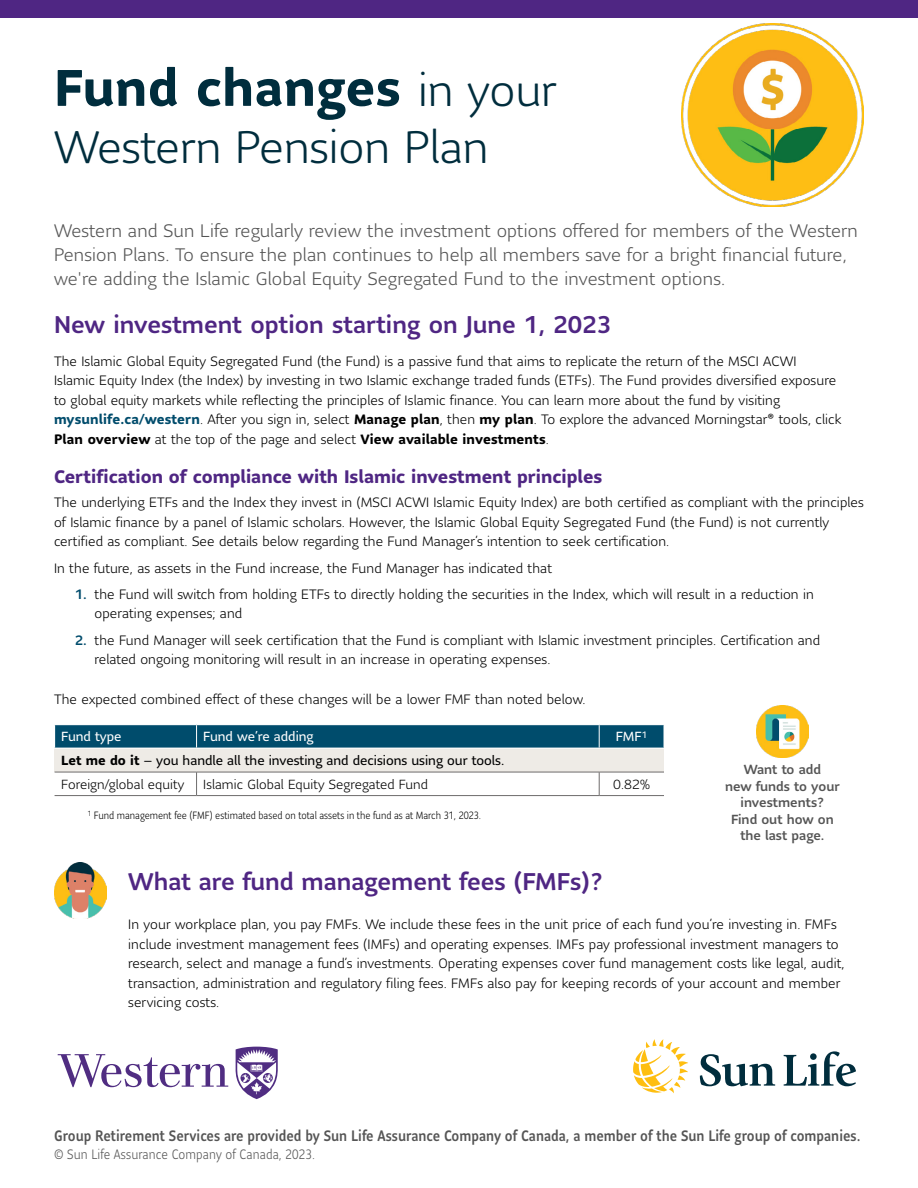
<style>
.page{position:relative;width:918px;height:1188px;background:#fff}
.page>*{position:absolute;margin:0;border:0;box-sizing:border-box;transform-origin:0 0}
.t1{font:700 51px "Sun Life Sans";letter-spacing:.01em;color:#002d3d}
.t2{font:300 45px "Sun Life Sans";color:#002d3d}
.t3{font:500 24px "Sun Life Sans";color:#4f2683}
.t4{font:300 18px/24px "Sun Life Sans";letter-spacing:.01em;color:#555}
.t5{font:700 18px "Sun Life Sans";color:#4f2683}
.t6{font:500 15px "Sun Life Sans Condensed";color:#555}
.t7{font:300 13.5px/19.5px "Sun Life Sans";letter-spacing:.01em;color:#000}
.t8{font:300 13.5px "Sun Life Sans Condensed";letter-spacing:.01em;color:#555}
.t9{font:13.2px/23.5px "Sun Life Sans";color:#000}
.t10{font:500 13.2px/16.5px "Sun Life Sans";color:#555;text-align:center}
.t11{font:300 13.2px "Sun Life Sans";letter-spacing:.01em;color:#000}
.t12{font:13.2px "Sun Life Sans";color:#fff}
.t13{font:300 10.5px "Sun Life Sans Condensed";color:#000}
.s1{font-weight:300;font-size:45px}
.s2{font-weight:700;color:#004c6c}
.s3{font-weight:700}
.s4{font-weight:500;color:#004c6c}
.s5{font-weight:300}
</style>
<div class="page">
<div style="left:0;top:0;width:918px;height:17px;background:#4f2683"></div>
<img style="left:682px;top:24px;width:182px;height:182px">
<div style="left:55px;top:748px;width:609px;height:24px;background:#eeebe6"></div>
<hr style="left:54px;top:748px;width:143px;height:1px;background:#fff">
<hr style="left:197px;top:748px;width:402px;height:1px;background:#fff">
<hr style="left:599px;top:748px;width:65px;height:1px;background:#fff">
<svg style="left:54px;top:725px;width:610px;height:23px;background:#085170"></svg>
<svg style="left:196px;top:773px;width:1px;height:22px"></svg>
<svg style="left:599px;top:773px;width:1px;height:22px"></svg>
<hr style="left:55px;top:795px;width:142px;height:1px;background:#6e6c6c">
<hr style="left:197px;top:795px;width:402px;height:1px;background:#6e6c6c">
<hr style="left:599px;top:795px;width:65px;height:1px;background:#6e6c6c">
<hr style="left:55px;top:772px;width:142px;height:1px;background:#6e6c6c">
<hr style="left:197px;top:772px;width:402px;height:1px;background:#6e6c6c">
<hr style="left:599px;top:772px;width:65px;height:1px;background:#6e6c6c">
<img style="left:756px;top:706px;width:52px;height:51px">
<img style="left:54px;top:863px;width:52px;height:55px">
<svg style="left:58px;top:1054px;width:170px;height:33px"></svg>
<svg style="left:235px;top:1047px;width:43px;height:52px"></svg>
<svg style="left:700px;top:1054px;width:75px;height:32px"></svg>
<svg style="left:784px;top:1051px;width:72px;height:35px"></svg>
<svg style="left:633px;top:1039px;width:55px;height:54px"></svg>
<h1 class="t1" style="left:54px;top:53px;width:504px">Fund changes <span class="s1">in your</span></h1>
<h2 class="t2" style="left:54px;top:117px;width:436px">Western Pension Plan</h2>
<p class="t4" style="left:54px;top:219px;width:805px">Western and Sun Life regularly review the investment options offered for members of the Western<br>Pension Plans. To ensure the plan continues to help all members save for a bright financial future, we're adding the Islamic Global Equity Segregated Fund to the investment options.</p>
<h3 class="t3" style="left:54px;top:308px;width:559px">New investment option starting on June 1, 2023</h3>
<p class="t7" style="left:54px;top:351px;width:789px">The Islamic Global Equity Segregated Fund (the Fund) is a passive fund that aims to replicate the return of the MSCI ACWI<br>Islamic Equity Index (the Index) by investing in two Islamic exchange traded funds (ETFs). The Fund provides diversified exposure to global equity markets while reflecting the principles of Islamic finance. You can learn more about the fund by visiting <span class="s2">mysunlife.ca/western</span>. After you sign in, select <span class="s3">Manage plan</span>, then <span class="s3">my plan</span>. To explore the advanced Morningstar® tools, click <span class="s3">Plan overview</span> at the top of the page and select <span class="s3">View available investments</span>.</p>
<h3 class="t5" style="left:54px;top:465px;width:550px">Certification of compliance with Islamic investment principles</h3>
<p class="t7" style="left:54px;top:492px;width:811px">The underlying ETFs and the Index they invest in (MSCI ACWI Islamic Equity Index) are both certified as compliant with the principles of Islamic finance by a panel of Islamic scholars. However, the Islamic Global Equity Segregated Fund (the Fund) is not currently certified as compliant. See details below regarding the Fund Manager’s intention to seek certification.</p>
<p class="t7" style="left:54px;top:558px;width:500px">In the future, as assets in the Fund increase, the Fund Manager has indicated that</p>
<p class="t7" style="left:94px;top:584px;width:721px;text-indent:-20px"><span class="s4">1.</span> the Fund will switch from holding ETFs to directly holding the securities in the Index, which will result in a reduction in operating expenses; and</p>
<p class="t7" style="left:94px;top:630px;width:727px;text-indent:-20px"><span class="s4">2.</span> the Fund Manager will seek certification that the Fund is compliant with Islamic investment principles. Certification and related ongoing monitoring will result in an increase in operating expenses.</p>
<p class="t7" style="left:54px;top:689px;width:533px">The expected combined effect of these changes will be a lower FMF than noted below.</p>
<p class="t12" style="left:61px;top:728px;width:62px">Fund type</p>
<p class="t12" style="left:203px;top:728px;width:112px">Fund we’re adding</p>
<p class="t12" style="left:616px;top:728px;width:33px">FMF<sup>1</sup></p>
<p class="t9" style="left:61px;top:749px;width:445px"><span class="s3">Let me do it</span> – you handle all the investing and decisions using our tools.<br><span class="s5">Foreign/global equity</span></p>
<p class="t10" style="left:725px;top:761px;width:116px">Want to add<br>new funds to your investments?<br>Find out how on the last page.</p>
<p class="t11" style="left:203px;top:775px;width:226px">Islamic Global Equity Segregated Fund</p>
<p class="t11" style="left:613px;top:775px;width:38px">0.82%</p>
<p class="t13" style="left:88px;top:808px;width:395px"><sup>1</sup> Fund management fee (FMF) estimated based on total assets in the fund as at March 31, 2023.</p>
<h3 class="t3" style="left:128px;top:865px;width:476px">What are fund management fees (FMFs)?</h3>
<p class="t7" style="left:128px;top:914px;width:718px">In your workplace plan, you pay FMFs. We include these fees in the unit price of each fund you’re investing in. FMFs include investment management fees (IMFs) and operating expenses. IMFs pay professional investment managers to research, select and manage a fund’s investments. Operating expenses cover fund management costs like legal, audit, transaction, administration and regulatory filing fees. FMFs also pay for keeping records of your account and member servicing costs.</p>
<p class="t6" style="left:54px;top:1125px;width:808px">Group Retirement Services are provided by Sun Life Assurance Company of Canada, a member of the Sun Life group of companies.</p>
<p class="t8" style="left:54px;top:1145px;width:262px">© Sun Life Assurance Company of Canada, 2023.</p>
</div>
